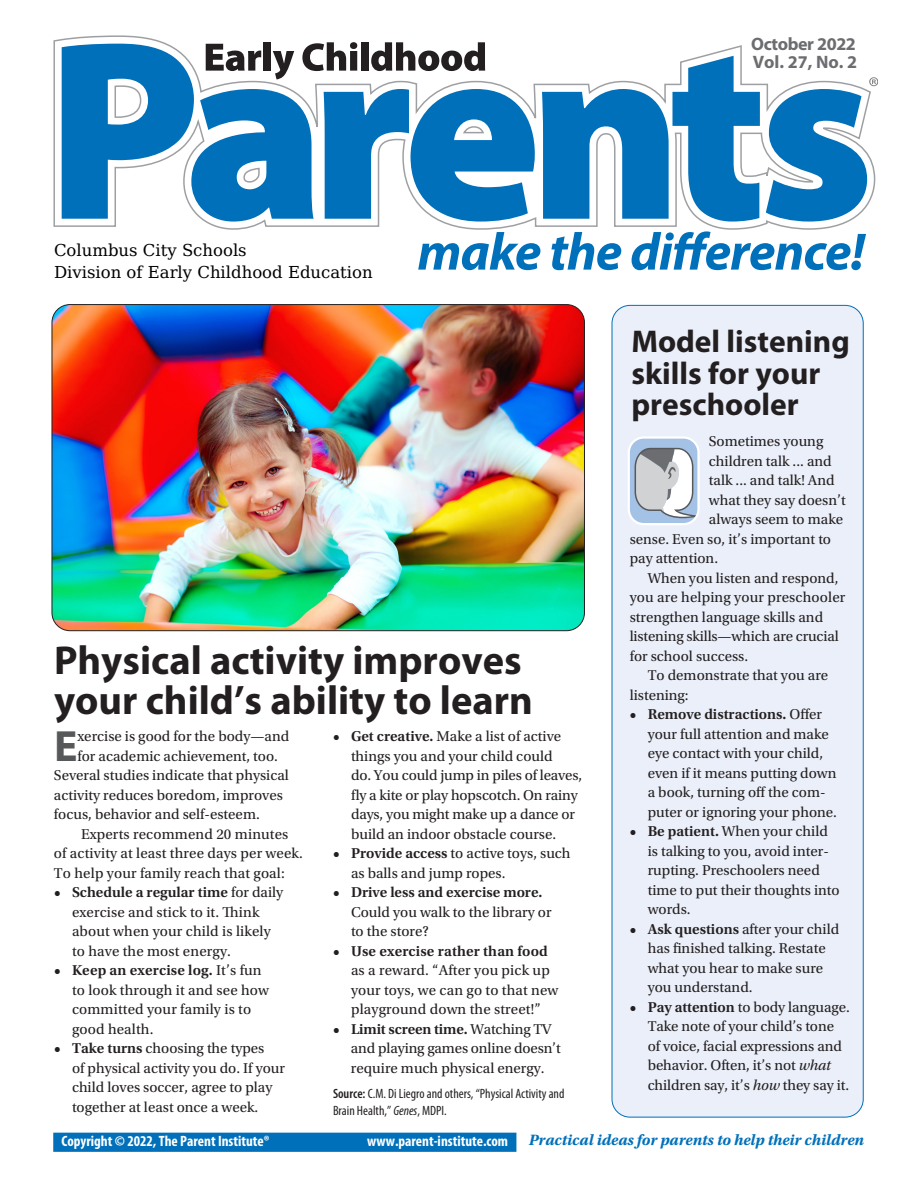
<style>
.page{position:relative;width:918px;height:1188px;background:#fff}
.page>*{position:absolute;margin:0;border:0;box-sizing:border-box;transform-origin:0 0}
.t1{font:700 43.95px "Myriad Pro";color:#57585a}
.t2{font:700 40.5px/40.5px "Myriad Pro";color:#231f20}
.t3{font:700 31.5px/31.5px "Myriad Pro";color:#231f20}
.t4{font:700 18px/18px "Myriad Pro";letter-spacing:-.02em;color:#6c6d70}
.t5{font:16.5px/22.5px "DejaVu Math Te X Gyre";color:#000}
.t6{font:italic 700 15.75px "Utopia Std";color:#0070ba}
.t7{font:15px/19.5px "Utopia Std";color:#231f20}
.t8{font:700 condensed 15px "Myriad Pro";color:#fff}
.t9{font:600 15px "Utopia Std";letter-spacing:.01em;color:#231f20}
.t10{font:condensed 13.5px/16.5px "Myriad Pro";color:#231f20}
.s1{font-weight:600}
.s2{font-style:italic}
</style>
<div class="page">
<svg style="left:53px;top:35px;width:795px;height:195px"></svg>
<svg style="left:418px;top:232px;width:122px;height:38px"></svg>
<svg style="left:551px;top:232px;width:70px;height:38px"></svg>
<svg style="left:632px;top:231px;width:234px;height:39px"></svg>
<svg style="left:766px;top:77px;width:112px;height:145px"></svg>
<div style="left:612px;top:305px;width:251px;height:812px;background:#eaeff9;border-radius:18px"></div>
<div style="left:53px;top:1133px;width:463px;height:19px;background:#0070ba;border:2px solid #0070ba"></div>
<svg style="left:628px;top:436px;width:72px;height:89px"></svg>
<img style="left:52px;top:305px;width:532px;height:326px">
<p class="t4" style="left:751px;top:34px;width:108px">October 2022<br>Vol. 27, No. 2</p>
<p class="t5" style="left:54px;top:240px;width:320px">Columbus City Schools<br>Division of Early Childhood Education</p>
<h2 class="t2" style="left:54px;top:639px;width:480px">Physical activity improves your child’s ability to learn</h2>
<p class="t7" style="left:351px;top:727px;width:233px;text-indent:-18px"><span class="s1">• Get creative.</span> Make a list of active things you and your child could<br>do. You could jump in piles of leaves, fly a kite or play hopscotch. On rainy days, you might make up a dance or build an indoor obstacle course.</p>
<p class="t7" style="left:351px;top:844px;width:221px;text-indent:-18px"><span class="s1">• Provide access</span> to active toys, such as balls and jump ropes.</p>
<p class="t9" style="left:333px;top:884px;width:211px">• Drive less and exercise more.</p>
<p class="t7" style="left:351px;top:903px;width:202px">Could you walk to the library or to the store?</p>
<p class="t9" style="left:333px;top:943px;width:216px">• Use exercise rather than food</p>
<p class="t7" style="left:351px;top:961px;width:209px">as a reward. “After you pick up your toys, we can go to that new playground down the street!”</p>
<p class="t7" style="left:351px;top:1020px;width:211px;text-indent:-18px"><span class="s1">• Limit screen time.</span> Watching TV and playing games online doesn’t require much physical energy.</p>
<p class="t10" style="left:333px;top:1086px;width:233px"><span class="s1">Source:</span> C.M. Di Liegro and others, “Physical Activity and<br>Brain Health,” <span class="s2">Genes</span>, MDPI.</p>
<h1 class="t1" style="left:54px;top:717px;width:25px">E</h1>
<p class="t7" style="left:77px;top:727px;width:213px">xercise is good for the body—and</p>
<p class="t7" style="left:77px;top:747px;width:202px">for academic achievement, too.</p>
<p class="t7" style="left:54px;top:766px;width:236px">Several studies indicate that physical</p>
<p class="t7" style="left:54px;top:786px;width:230px">activity reduces boredom, improves</p>
<p class="t7" style="left:54px;top:805px;width:207px">focus, behavior and self-esteem.</p>
<p class="t7" style="left:81px;top:825px;width:209px">Experts recommend 20 minutes</p>
<p class="t7" style="left:54px;top:844px;width:250px">of activity at least three days per week.</p>
<p class="t7" style="left:54px;top:864px;width:232px">To help your family reach that goal:</p>
<p class="t7" style="left:72px;top:883px;width:213px;text-indent:-18px"><span class="s1">• Schedule a regular time</span> for daily exercise and stick to it. Think about when your child is likely to have the most energy.</p>
<p class="t7" style="left:72px;top:961px;width:199px;text-indent:-18px"><span class="s1">• Keep an exercise log.</span> It’s fun to look through it and see how committed your family is to good health.</p>
<p class="t7" style="left:72px;top:1039px;width:215px;text-indent:-18px"><span class="s1">• Take turns</span> choosing the types<br>of physical activity you do. If your child loves soccer, agree to play together at least once a week.</p>
<h3 class="t3" style="left:631px;top:325px;width:220px">Model listening skills for your preschooler</h3>
<p class="t7" style="left:709px;top:432px;width:116px">Sometimes young</p>
<p class="t7" style="left:709px;top:451px;width:124px">children talk ... and</p>
<p class="t7" style="left:709px;top:471px;width:127px">talk ... and talk! And</p>
<p class="t7" style="left:709px;top:490px;width:138px">what they say doesn’t</p>
<p class="t7" style="left:709px;top:510px;width:136px">always seem to make</p>
<p class="t7" style="left:630px;top:529px;width:203px">sense. Even so, it’s important to</p>
<p class="t7" style="left:630px;top:549px;width:90px">pay attention.</p>
<p class="t7" style="left:648px;top:568px;width:192px">When you listen and respond,</p>
<p class="t7" style="left:630px;top:588px;width:217px">you are helping your preschooler</p>
<p class="t7" style="left:630px;top:607px;width:195px">strengthen language skills and</p>
<p class="t7" style="left:630px;top:627px;width:211px">listening skills—which are crucial</p>
<p class="t7" style="left:630px;top:646px;width:120px">for school success.</p>
<p class="t7" style="left:648px;top:666px;width:182px">To demonstrate that you are</p>
<p class="t7" style="left:630px;top:685px;width:61px">listening:</p>
<p class="t7" style="left:648px;top:705px;width:191px;text-indent:-18px"><span class="s1">• Remove distractions.</span> Offer your full attention and make eye contact with your child, even if it means putting down a book, turning off the com&shy;puter or ignoring your phone.</p>
<p class="t7" style="left:648px;top:822px;width:194px;text-indent:-18px"><span class="s1">• Be patient.</span> When your child is talking to you, avoid inter&shy;rupting. Preschoolers need time to put their thoughts into words.</p>
<p class="t7" style="left:648px;top:919px;width:193px;text-indent:-18px"><span class="s1">• Ask questions</span> after your child has finished talking. Restate what you hear to make sure you understand.</p>
<p class="t7" style="left:648px;top:997px;width:204px;text-indent:-18px"><span class="s1">• Pay attention</span> to body language.<br>Take note of your child’s tone of voice, facial expressions and behavior. Often, it’s not <span class="s2">what </span>children say, it’s <span class="s2">how</span> they say it.</p>
<p class="t8" style="left:62px;top:1131px;width:210px">Copyright © 2022, The Parent Institute®</p>
<p class="t8" style="left:367px;top:1131px;width:142px">www.parent-institute.com</p>
<p class="t6" style="left:529px;top:1131px;width:337px">Practical ideas for parents to help their children</p>
</div>
